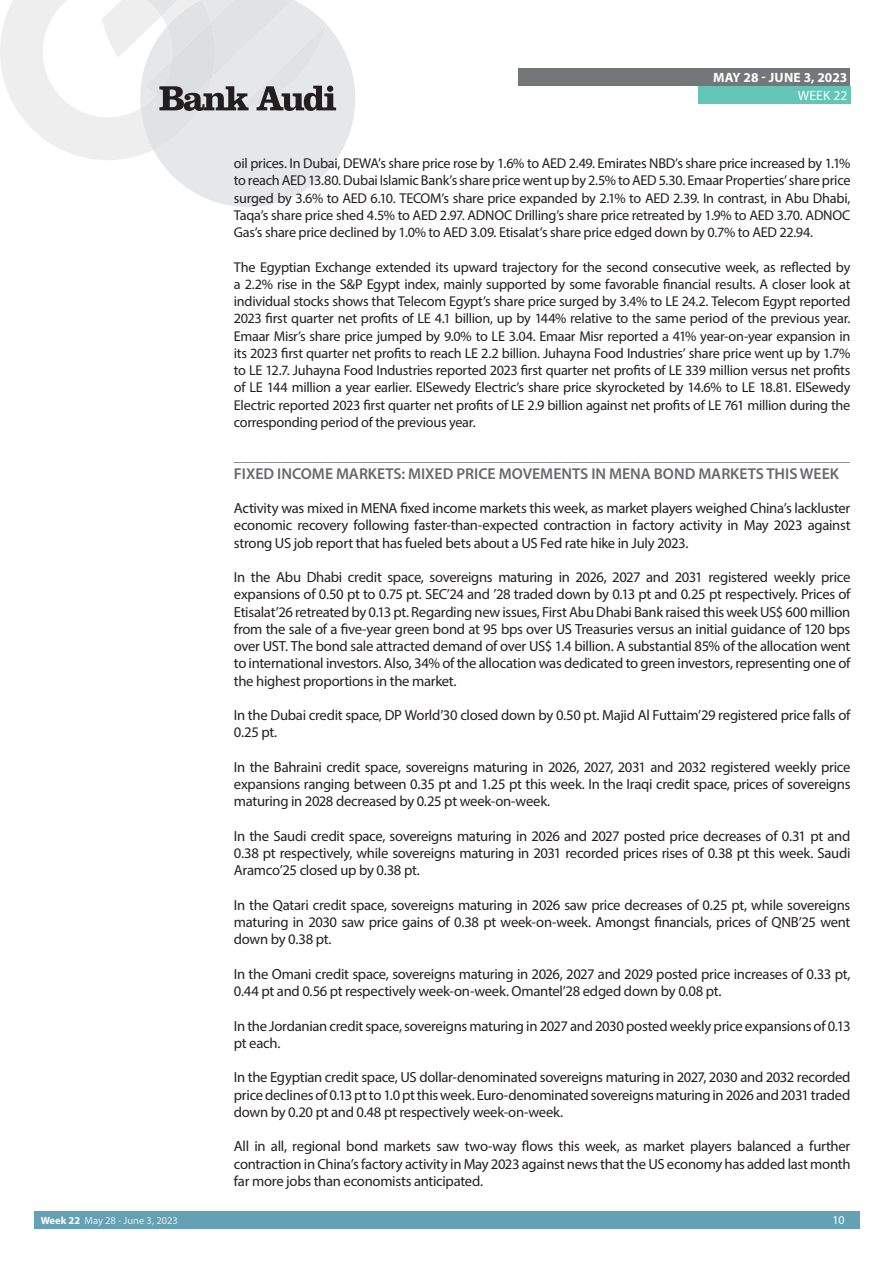
<style>
.page{position:relative;width:893px;height:1263px;background:#fff}
.page>*{position:absolute;margin:0;border:0;box-sizing:border-box;transform-origin:0 0}
.t1{font:600 15.75px "Myriad Pro";color:#69696c}
.t2{font:15.6px "Myriad Pro";color:#707276}
.t3{font:14.7px/17.2px "Myriad Pro";letter-spacing:-.02em;color:#231f20;text-align:justify}
.t4{font:14.25px/17.2px "Myriad Pro";letter-spacing:-.02em;color:#231f20;text-align:justify}
.t5{font:700 13.5px "Myriad Pro";color:#fff}
.t6{font:13.5px "Myriad Pro";letter-spacing:.02em;color:#fff}
.t7{font:12px "Myriad Pro";color:#fff}
.t8{font:10.5px "Myriad Pro";color:#ecece9}
.s1{font-weight:700;color:#fff}
</style>
<div class="page">
<div style="left:35px;top:1212px;width:825px;height:17px;background:#65a1b4"></div>
<div style="left:519px;top:68px;width:331px;height:17px;background:#757679"></div>
<div style="left:698px;top:86px;width:152px;height:17px;background:#62c5b6"></div>
<svg style="left:0;top:0;width:355px;height:207px"></svg>
<p class="t8" style="left:41px;top:1214px;width:139px"><span class="s1">Week 22</span> May 28 - June 3, 2023</p>
<p class="t5" style="left:713px;top:68px;width:136px">MAY 28 - JUNE 3, 2023</p>
<p class="t6" style="left:798px;top:87px;width:51px">WEEK 22</p>
<p class="t4" style="left:234px;top:154px;width:618px">oil prices. In Dubai, DEWA’s share price rose by 1.6% to AED 2.49. Emirates NBD’s share price increased by 1.1% to reach AED 13.80. Dubai Islamic Bank’s share price went up by 2.5% to AED 5.30. Emaar Properties’ share price surged by 3.6% to AED 6.10. TECOM’s share price expanded by 2.1% to AED 2.39. In contrast, in Abu Dhabi, Taqa’s share price shed 4.5% to AED 2.97. ADNOC Drilling’s share price retreated by 1.9% to AED 3.70. ADNOC Gas’s share price declined by 1.0% to AED 3.09. Etisalat’s share price edged down by 0.7% to AED 22.94.</p>
<p class="t4" style="left:234px;top:258px;width:618px">The Egyptian Exchange extended its upward trajectory for the second consecutive week, as reflected by a 2.2% rise in the S&amp;P Egypt index, mainly supported by some favorable financial results. A closer look at individual stocks shows that Telecom Egypt’s share price surged by 3.4% to LE 24.2. Telecom Egypt reported 2023 first quarter net profits of LE 4.1 billion, up by 144% relative to the same period of the previous year.<br>Emaar Misr’s share price jumped by 9.0% to LE 3.04. Emaar Misr reported a 41% year-on-year expansion in its 2023 first quarter net profits to reach LE 2.2 billion. Juhayna Food Industries’ share price went up by 1.7% to LE 12.7. Juhayna Food Industries reported 2023 first quarter net profits of LE 339 million versus net profits of LE 144 million a year earlier. ElSewedy Electric’s share price skyrocketed by 14.6% to LE 18.81. ElSewedy Electric reported 2023 first quarter net profits of LE 2.9 billion against net profits of LE 761 million during the corresponding period of the previous year.</p>
<p class="t2" style="left:234px;top:446px;width:617px">_______________________________________________________________________________</p>
<p class="t1" style="left:234px;top:463px;width:607px">FIXED INCOME MARKETS: MIXED PRICE MOVEMENTS IN MENA BOND MARKETS THIS WEEK</p>
<p class="t3" style="left:234px;top:499px;width:618px">Activity was mixed in MENA fixed income markets this week, as market players weighed China’s lackluster economic recovery following faster-than-expected contraction in factory activity in May 2023 against strong US job report that has fueled bets about a US Fed rate hike in July 2023.</p>
<p class="t3" style="left:234px;top:568px;width:618px">In the Abu Dhabi credit space, sovereigns maturing in 2026, 2027 and 2031 registered weekly price expansions of 0.50 pt to 0.75 pt. SEC’24 and ’28 traded down by 0.13 pt and 0.25 pt respectively. Prices of Etisalat’26 retreated by 0.13 pt. Regarding new issues, First Abu Dhabi Bank raised this week US$ 600 million from the sale of a five-year green bond at 95 bps over US Treasuries versus an initial guidance of 120 bps over UST. The bond sale attracted demand of over US$ 1.4 billion. A substantial 85% of the allocation went to international investors. Also, 34% of the allocation was dedicated to green investors, representing one of the highest proportions in the market.</p>
<p class="t3" style="left:234px;top:706px;width:618px">In the Dubai credit space, DP World’30 closed down by 0.50 pt. Majid Al Futtaim’29 registered price falls of<br>0.25 pt.</p>
<p class="t3" style="left:234px;top:758px;width:618px">In the Bahraini credit space, sovereigns maturing in 2026, 2027, 2031 and 2032 registered weekly price expansions ranging between 0.35 pt and 1.25 pt this week. In the Iraqi credit space, prices of sovereigns maturing in 2028 decreased by 0.25 pt week-on-week.</p>
<p class="t3" style="left:234px;top:827px;width:618px">In the Saudi credit space, sovereigns maturing in 2026 and 2027 posted price decreases of 0.31 pt and 0.38 pt respectively, while sovereigns maturing in 2031 recorded prices rises of 0.38 pt this week. Saudi Aramco’25 closed up by 0.38 pt.</p>
<p class="t3" style="left:234px;top:896px;width:618px">In the Qatari credit space, sovereigns maturing in 2026 saw price decreases of 0.25 pt, while sovereigns maturing in 2030 saw price gains of 0.38 pt week-on-week. Amongst financials, prices of QNB’25 went down by 0.38 pt.</p>
<p class="t3" style="left:234px;top:965px;width:618px">In the Omani credit space, sovereigns maturing in 2026, 2027 and 2029 posted price increases of 0.33 pt,<br>0.44 pt and 0.56 pt respectively week-on-week. Omantel’28 edged down by 0.08 pt.</p>
<p class="t3" style="left:234px;top:1017px;width:618px">In the Jordanian credit space, sovereigns maturing in 2027 and 2030 posted weekly price expansions of 0.13 pt each.</p>
<p class="t3" style="left:234px;top:1068px;width:618px">In the Egyptian credit space, US dollar-denominated sovereigns maturing in 2027, 2030 and 2032 recorded price declines of 0.13 pt to 1.0 pt this week. Euro-denominated sovereigns maturing in 2026 and 2031 traded down by 0.20 pt and 0.48 pt respectively week-on-week.</p>
<p class="t3" style="left:234px;top:1137px;width:618px">All in all, regional bond markets saw two-way flows this week, as market players balanced a further contraction in China’s factory activity in May 2023 against news that the US economy has added last month far more jobs than economists anticipated.</p>
<p class="t7" style="left:832px;top:1213px;width:14px">10</p>
</div>
